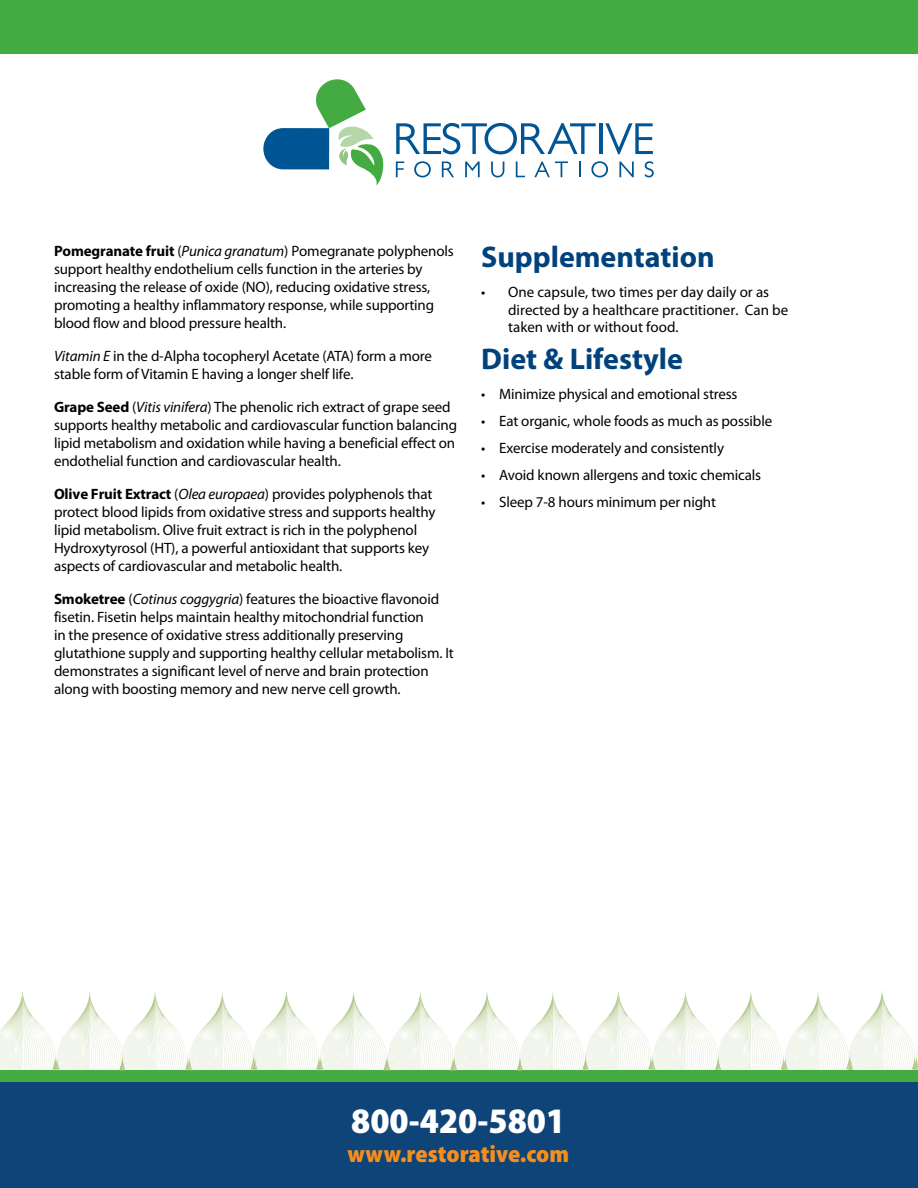
<style>
.page{position:relative;width:918px;height:1188px;background:#fff}
.page>*{position:absolute;margin:0;border:0;box-sizing:border-box;transform-origin:0 0}
.t1{font:900 semi-condensed 36px "Myriad Pro";color:#fff}
.t2{font:700 30px "Myriad Pro";color:#01427c}
.t3{font:900 semi-condensed 24px "Myriad Pro";color:#f68e1e}
.t4{font:15px/18px "Myriad Pro";letter-spacing:-.01em;color:#040201}
.s1{font-weight:700}
.s2{font-style:italic}
</style>
<div class="page">
<div style="left:0;top:1082px;width:918px;height:106px;background:#0e4477"></div>
<div style="left:0;top:1070px;width:918px;height:12px;background:#44aa42"></div>
<svg style="left:0;top:990px;width:918px;height:80px"></svg>
<div style="left:0;top:0;width:918px;height:54px;background:#44aa42"></div>
<svg style="left:396px;top:123px;width:200px;height:31px"></svg>
<hr style="left:599px;top:123px;width:3px;height:31px;background:#005595">
<svg style="left:605px;top:123px;width:48px;height:31px"></svg>
<svg style="left:396px;top:162px;width:8px;height:15px"></svg>
<svg style="left:414px;top:161px;width:17px;height:16px"></svg>
<svg style="left:442px;top:162px;width:12px;height:15px"></svg>
<svg style="left:465px;top:162px;width:15px;height:15px"></svg>
<svg style="left:491px;top:162px;width:13px;height:15px"></svg>
<svg style="left:516px;top:162px;width:9px;height:15px"></svg>
<svg style="left:534px;top:161px;width:34px;height:16px"></svg>
<svg style="left:579px;top:162px;width:1px;height:15px"></svg>
<svg style="left:591px;top:161px;width:17px;height:16px"></svg>
<svg style="left:619px;top:162px;width:15px;height:15px"></svg>
<svg style="left:645px;top:161px;width:9px;height:16px"></svg>
<svg style="left:263px;top:79px;width:121px;height:107px"></svg>
<p class="t4" style="left:54px;top:242px;width:401px"><span class="s1">Pomegranate fruit</span> (<span class="s2">Punica granatum</span>) Pomegranate polyphenols support healthy endothelium cells function in the arteries by increasing the release of oxide (NO), reducing oxidative stress, promoting a healthy inflammatory response, while supporting blood flow and blood pressure health.</p>
<p class="t4" style="left:54px;top:347px;width:380px"><span class="s2">Vitamin E</span> in the d-Alpha tocopheryl Acetate (ATA) form a more stable form of Vitamin E having a longer shelf life.</p>
<p class="t4" style="left:54px;top:398px;width:405px"><span class="s1">Grape Seed</span> (<span class="s2">Vitis vinifera</span>) The phenolic rich extract of grape seed supports healthy metabolic and cardiovascular function balancing lipid metabolism and oxidation while having a beneficial effect on endothelial function and cardiovascular health.</p>
<p class="t4" style="left:54px;top:485px;width:383px"><span class="s1">Olive Fruit Extract</span> (<span class="s2">Olea europaea</span>) provides polyphenols that protect blood lipids from oxidative stress and supports healthy lipid metabolism. Olive fruit extract is rich in the polyphenol Hydroxytyrosol (HT), a powerful antioxidant that supports key aspects of cardiovascular and metabolic health.</p>
<p class="t4" style="left:54px;top:590px;width:401px"><span class="s1">Smoketree</span> (<span class="s2">Cotinus coggygria</span>) features the bioactive flavonoid fisetin. Fisetin helps maintain healthy mitochondrial function<br>in the presence of oxidative stress additionally preserving glutathione supply and supporting healthy cellular metabolism. It demonstrates a significant level of nerve and brain protection along with boosting memory and new nerve cell growth.</p>
<h2 class="t2" style="left:481px;top:238px;width:235px">Supplementation</h2>
<p class="t4" style="left:508px;top:283px;width:282px;line-height:17.4px;text-indent:-27px">• One capsule, two times per day daily or as directed by a healthcare practitioner. Can be taken with or without food.</p>
<h2 class="t2" style="left:481px;top:340px;width:203px">Diet &amp; Lifestyle</h2>
<p class="t4" style="left:481px;top:385px;width:258px">• Minimize physical and emotional stress</p>
<p class="t4" style="left:481px;top:412px;width:293px">• Eat organic, whole foods as much as possible</p>
<p class="t4" style="left:481px;top:439px;width:244px">• Exercise moderately and consistently</p>
<p class="t4" style="left:481px;top:466px;width:282px">• Avoid known allergens and toxic chemicals</p>
<p class="t4" style="left:481px;top:493px;width:236px">• Sleep 7-8 hours minimum per night</p>
<h1 class="t1" style="left:351px;top:1098px;width:216px">800-420-5801</h1>
<h3 class="t3" style="left:347px;top:1138px;width:223px">www.restorative.com</h3>
</div>
